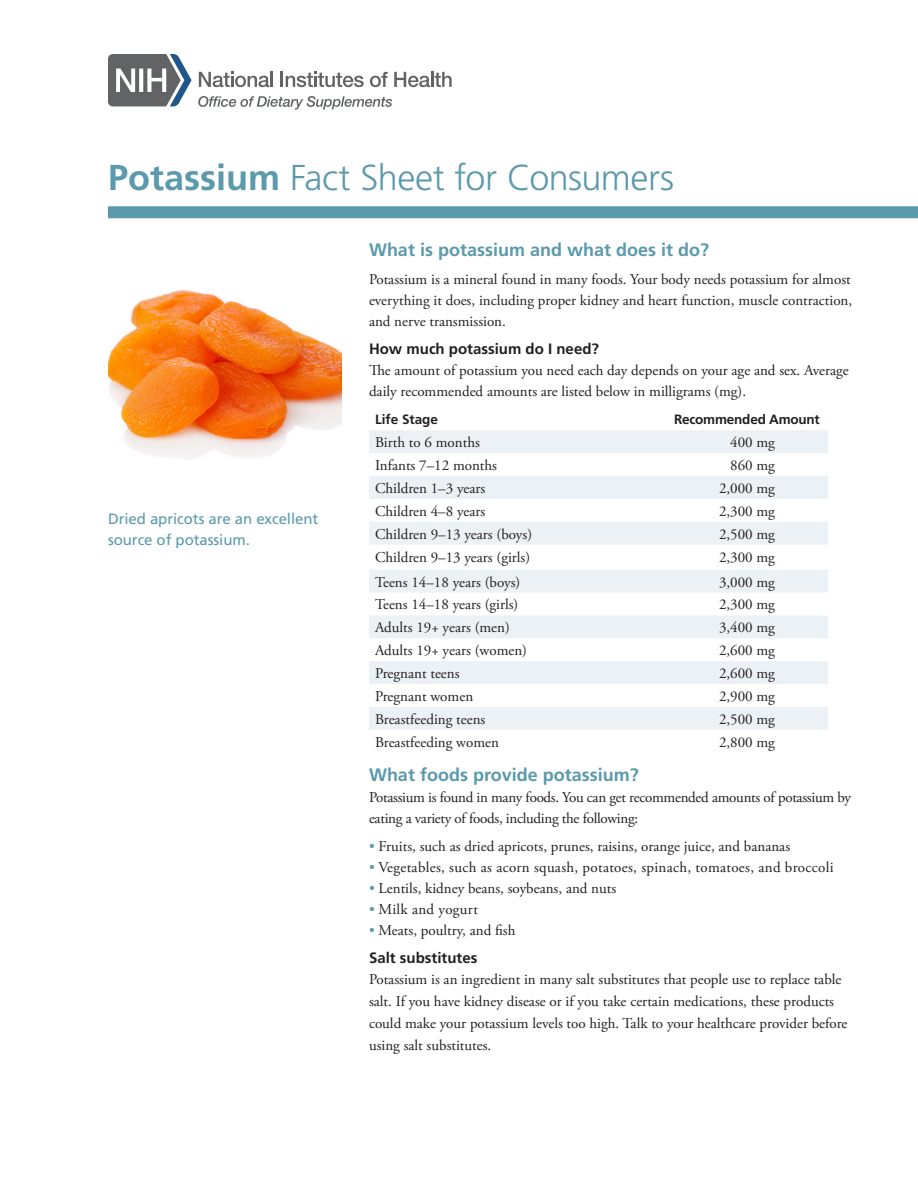
<style>
.page{position:relative;width:918px;height:1188px;background:#fff}
.page>*{position:absolute;margin:0;border:0;box-sizing:border-box;transform-origin:0 0}
.t1{font:300 36px "Frutiger";letter-spacing:-.015em;color:#5b99ad}
.Para_Head{font:700 18px "Frutiger";color:#5b99ad}
.text{font:15px/21.8px "Adobe Garamond Pro";color:#231f20}
.text_2{font:15px/21px "Adobe Garamond Pro";color:#231f20;text-align:justify}
.text-2{font:15px/21px "Adobe Garamond Pro";letter-spacing:-.02em;color:#231f20}
.text-3{font:15px "Adobe Garamond Pro";letter-spacing:.02em;color:#231f20}
.t2{font:15px/21px "Frutiger";letter-spacing:-.005em;color:#5b99ad}
.Para_Sub_Head{font:700 15px "Frutiger";color:#231f20}
.Para_Sub_Head-2{font:700 13.5px "Frutiger";letter-spacing:-.015em;color:#231f20}
.s1{font-weight:700}
.s2{color:#5b99ad}
</style>
<div class="page">
<svg style="left:369px;top:430px;width:459px;height:69px"></svg>
<svg style="left:369px;top:522px;width:459px;height:208px;fill:#ecf1f5"></svg>
<div style="left:108px;top:206px;width:810px;height:12px;background:#5b99ad"></div>
<img style="left:108px;top:289px;width:234px;height:167px">
<svg style="left:198px;top:96px;width:194px;height:14px"></svg>
<svg style="left:199px;top:72px;width:70px;height:15px"></svg>
<hr style="left:270px;top:72px;width:3px;height:15px;background:#616365">
<svg style="left:281px;top:72px;width:83px;height:15px"></svg>
<svg style="left:370px;top:72px;width:18px;height:15px"></svg>
<svg style="left:394px;top:72px;width:58px;height:15px"></svg>
<svg style="left:108px;top:54px;width:84px;height:52px"></svg>
<p class="t1" style="left:108px;top:157px;width:568px"><span class="s1">Potassium</span> Fact Sheet for Consumers</p>
<p class="t2" style="left:108px;top:508px;width:212px">Dried apricots are an excellent source of potassium.</p>
<p class="Para_Head" style="left:369px;top:239px;width:342px">What is potassium and what does it do?</p>
<p class="text_2" style="left:369px;top:269px;width:485px">Potassium is a mineral found in many foods. Your body needs potassium for almost everything it does, including proper kidney and heart function, muscle contraction, and nerve transmission.</p>
<p class="Para_Sub_Head" style="left:369px;top:340px;width:232px">How much potassium do I need?</p>
<p class="text" style="left:369px;top:360px;width:481px;line-height:21px">The amount of potassium you need each day depends on your age and sex. Average daily recommended amounts are listed below in milligrams (mg).</p>
<p class="Para_Sub_Head-2" style="left:375px;top:412px;width:65px">Life Stage</p>
<p class="Para_Sub_Head-2" style="left:674px;top:412px;width:147px">Recommended Amount</p>
<p class="text" style="left:375px;top:432px;width:106px">Birth to 6 months</p>
<p class="text" style="left:730px;top:432px;width:46px">400 mg</p>
<p class="text" style="left:375px;top:455px;width:124px">Infants 7–12 months</p>
<p class="text" style="left:730px;top:455px;width:46px">860 mg</p>
<p class="text" style="left:375px;top:478px;width:112px">Children 1–3 years</p>
<p class="text" style="left:719px;top:478px;width:57px">2,000 mg</p>
<p class="text" style="left:375px;top:501px;width:112px">Children 4–8 years</p>
<p class="text" style="left:719px;top:501px;width:57px">2,300 mg</p>
<p class="text" style="left:375px;top:524px;width:159px">Children 9–13 years (boys)</p>
<p class="text" style="left:719px;top:524px;width:57px">2,500 mg</p>
<p class="text" style="left:375px;top:546px;width:157px">Children 9–13 years (girls)</p>
<p class="text" style="left:719px;top:546px;width:57px">2,300 mg</p>
<p class="text" style="left:375px;top:571px;width:147px">Teens 14–18 years (boys)</p>
<p class="text" style="left:719px;top:571px;width:57px">3,000 mg</p>
<p class="text" style="left:375px;top:594px;width:145px">Teens 14–18 years (girls)</p>
<p class="text" style="left:719px;top:594px;width:57px">2,300 mg</p>
<p class="text" style="left:375px;top:617px;width:136px">Adults 19+ years (men)</p>
<p class="text" style="left:719px;top:617px;width:57px">3,400 mg</p>
<p class="text" style="left:375px;top:640px;width:154px">Adults 19+ years (women)</p>
<p class="text" style="left:719px;top:640px;width:57px">2,600 mg</p>
<p class="text" style="left:375px;top:663px;width:86px">Pregnant teens</p>
<p class="text" style="left:719px;top:663px;width:57px">2,600 mg</p>
<p class="text" style="left:375px;top:686px;width:100px">Pregnant women</p>
<p class="text" style="left:719px;top:686px;width:57px">2,900 mg</p>
<p class="text" style="left:375px;top:709px;width:112px">Breastfeeding teens</p>
<p class="text" style="left:719px;top:709px;width:57px">2,500 mg</p>
<p class="text" style="left:375px;top:732px;width:126px">Breastfeeding women</p>
<p class="text" style="left:719px;top:732px;width:57px">2,800 mg</p>
<p class="Para_Head" style="left:369px;top:764px;width:271px">What foods provide potassium?</p>
<p class="text-2" style="left:369px;top:787px;width:484px">Potassium is found in many foods. You can get recommended amounts of potassium by eating a variety of foods, including the following:</p>
<p class="text_2" style="left:369px;top:836px;width:423px"><span class="s2">•</span> Fruits, such as dried apricots, prunes, raisins, orange juice, and bananas</p>
<p class="text-3" style="left:369px;top:858px;width:466px"><span class="s2">•</span> Vegetables, such as acorn squash, potatoes, spinach, tomatoes, and broccoli</p>
<p class="text" style="left:369px;top:878px;width:249px"><span class="s2">•</span> Lentils, kidney beans, soybeans, and nuts</p>
<p class="text-3" style="left:369px;top:900px;width:110px"><span class="s2">•</span> Milk and yogurt</p>
<p class="text" style="left:369px;top:920px;width:148px"><span class="s2">•</span> Meats, poultry, and fish</p>
<p class="Para_Sub_Head" style="left:369px;top:949px;width:110px">Salt substitutes</p>
<p class="text" style="left:369px;top:969px;width:480px">Potassium is an ingredient in many salt substitutes that people use to replace table salt. If you have kidney disease or if you take certain medications, these products could make your potassium levels too high. Talk to your healthcare provider before using salt substitutes.</p>
</div>
